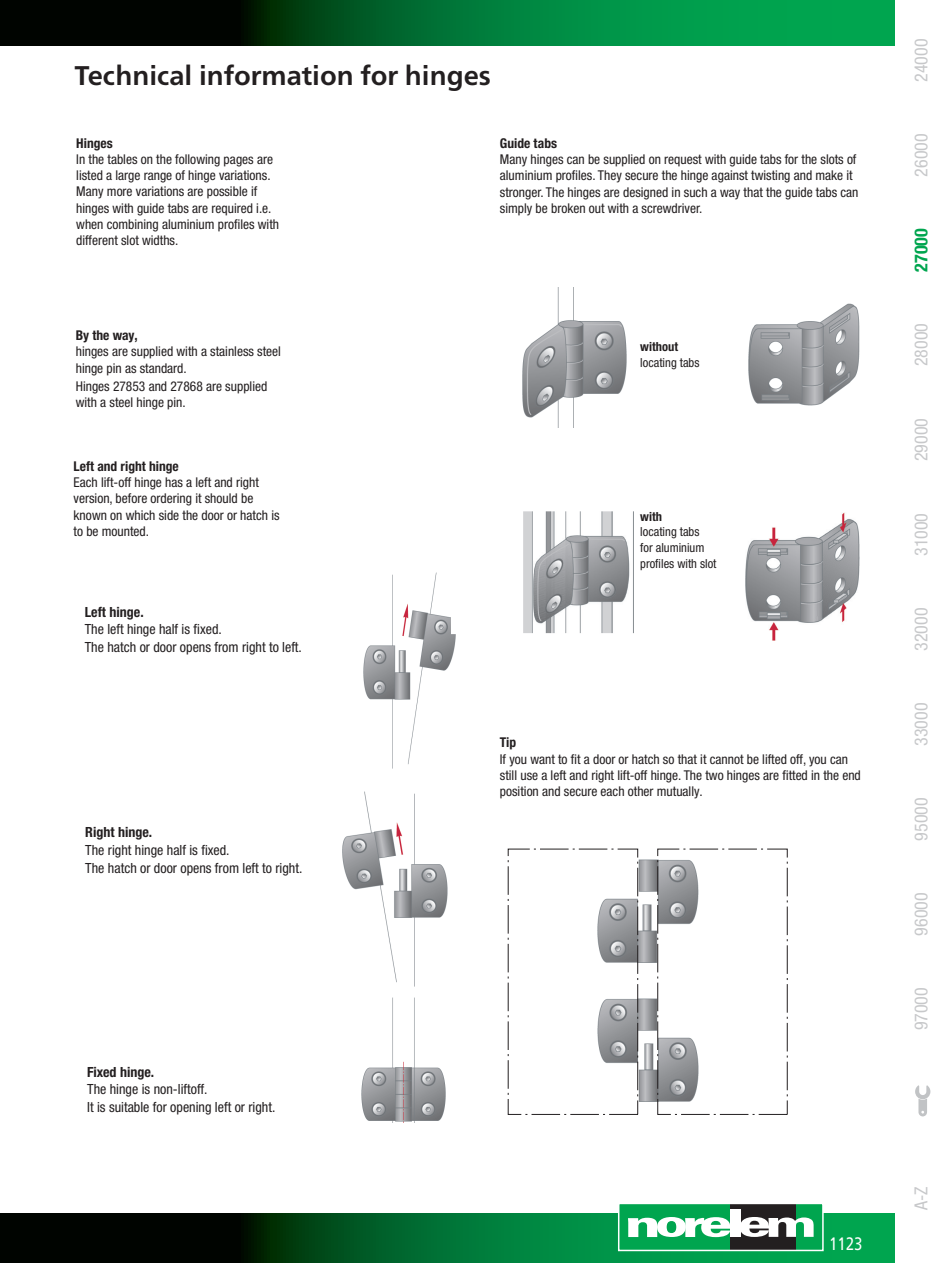
<style>
.page{position:relative;width:936px;height:1263px;background:#fff}
.page>*{position:absolute;margin:0;border:0;box-sizing:border-box;transform-origin:0 0}
.t1{font:700 27px "Frutiger Neue LTW1 G";color:#231f20}
.t2{font:condensed 18px "Helvetica Neue LTW1 G";color:#c7c8ca}
.t3{font:700 condensed 18px "Helvetica Neue LTW1 G";color:#00a54f}
.t4{font:18px "Frutiger Neue LTW1 G";color:#fff;scale:.81 1}
.t5{font:condensed 13.95px/17.7px "Helvetica Neue LTW1 G";color:#231f20}
.t6{font:700 condensed 13.95px "Helvetica Neue LTW1 G";color:#231f20}
.t7{font:condensed 13.5px/16.2px "Helvetica Neue LTW1 G";color:#231f20}
.t8{font:700 condensed 13.5px "Helvetica Neue LTW1 G";color:#231f20}
.t9{font:condensed 12.45px/15.9px "Helvetica Neue LTW1 G";color:#231f20}
.t10{font:700 condensed 12.45px "Helvetica Neue LTW1 G";color:#231f20}
</style>
<div class="page">
<svg style="left:0;top:0;width:894px;height:46px;background:#005e2a"></svg>
<svg style="left:0;top:1213px;width:894px;height:50px;background:#005024"></svg>
<div style="left:618px;top:1203px;width:204px;height:47px;background:#00a54f"></div>
<div style="left:730px;top:1203px;width:65px;height:47px;background:#231f20"></div>
<svg style="left:628px;top:1217px;width:102px;height:20px"></svg>
<div style="left:730px;top:1209px;width:10px;height:28px;background:#fff"></div>
<svg style="left:740px;top:1217px;width:73px;height:20px"></svg>
<div style="left:618px;top:1203px;width:205px;height:48px;border:2px solid #fff"></div>
<svg style="left:915px;top:1085px;width:15px;height:31px"></svg>
<img style="left:361px;top:997px;width:84px;height:125px">
<img style="left:363px;top:573px;width:88px;height:196px">
<img style="left:343px;top:792px;width:104px;height:194px">
<img style="left:597px;top:860px;width:101px;height:102px">
<img style="left:597px;top:999px;width:101px;height:102px">
<div style="left:657px;top:849px;width:130px;height:266px;border:1px dashed #231f20"></div>
<div style="left:507px;top:849px;width:131px;height:266px;border:1px dashed #231f20"></div>
<svg style="left:451px;top:511px;width:183px;height:150px"></svg>
<img style="left:522px;top:287px;width:104px;height:141px">
<img style="left:745px;top:512px;width:114px;height:128px">
<img style="left:748px;top:304px;width:111px;height:101px">
<h1 class="t1" style="left:74px;top:60px;width:418px">Technical information for hinges</h1>
<p class="t8" style="left:76px;top:135px;width:38px">Hinges</p>
<p class="t7" style="left:76px;top:151px;width:204px">In the tables on the following pages are listed a large range of hinge variations.<br>Many more variations are possible if hinges with guide tabs are required i.e. when combining aluminium profiles with different slot widths.</p>
<p class="t8" style="left:500px;top:135px;width:59px">Guide tabs</p>
<p class="t7" style="left:500px;top:151px;width:360px">Many hinges can be supplied on request with guide tabs for the slots of aluminium profiles. They secure the hinge against twisting and make it stronger. The hinges are designed in such a way that the guide tabs can simply be broken out with a screwdriver.</p>
<p class="t8" style="left:76px;top:327px;width:63px">By the way,</p>
<p class="t7" style="left:76px;top:344px;width:207px">hinges are supplied with a stainless steel hinge pin as standard.</p>
<p class="t7" style="left:76px;top:378px;width:193px">Hinges 27853 and 27868 are supplied with a steel hinge pin.</p>
<p class="t8" style="left:74px;top:458px;width:107px">Left and right hinge</p>
<p class="t7" style="left:74px;top:474px;width:207px">Each lift-off hinge has a left and right version, before ordering it should be known on which side the door or hatch is to be mounted.</p>
<p class="t6" style="left:85px;top:603px;width:60px">Left hinge.</p>
<p class="t5" style="left:85px;top:621px;width:219px">The left hinge half is fixed.<br>The hatch or door opens from right to left.</p>
<p class="t6" style="left:85px;top:824px;width:68px">Right hinge.</p>
<p class="t5" style="left:85px;top:841px;width:219px">The right hinge half is fixed.<br>The hatch or door opens from left to right.</p>
<p class="t10" style="left:640px;top:339px;width:39px">without</p>
<p class="t9" style="left:640px;top:354px;width:61px">locating tabs</p>
<p class="t10" style="left:640px;top:509px;width:23px">with</p>
<p class="t9" style="left:640px;top:524px;width:78px">locating tabs<br>for aluminium profiles with slot</p>
<p class="t8" style="left:500px;top:734px;width:18px">Tip</p>
<p class="t7" style="left:500px;top:751px;width:362px">If you want to fit a door or hatch so that it cannot be lifted off, you can still use a left and right lift-off hinge. The two hinges are fitted in the end position and secure each other mutually.</p>
<p class="t6" style="left:87px;top:1063px;width:69px">Fixed hinge.</p>
<p class="t5" style="left:87px;top:1081px;width:190px">The hinge is non-lifto .<br>It is suitable for opening left or right.</p>
<h2 class="t4" style="left:829px;top:1233px;width:43px">1123</h2>
<h2 class="t2" style="left:910px;top:82px;width:45px;rotate:-90deg">24000</h2>
<h2 class="t2" style="left:910px;top:177px;width:45px;rotate:-90deg">26000</h2>
<h2 class="t3" style="left:910px;top:271px;width:45px;rotate:-90deg">27000</h2>
<h2 class="t2" style="left:910px;top:366px;width:45px;rotate:-90deg">28000</h2>
<h2 class="t2" style="left:910px;top:461px;width:45px;rotate:-90deg">29000</h2>
<h2 class="t2" style="left:910px;top:556px;width:45px;rotate:-90deg">31000</h2>
<h2 class="t2" style="left:910px;top:651px;width:45px;rotate:-90deg">32000</h2>
<h2 class="t2" style="left:910px;top:746px;width:45px;rotate:-90deg">33000</h2>
<h2 class="t2" style="left:910px;top:841px;width:45px;rotate:-90deg">95000</h2>
<h2 class="t2" style="left:910px;top:936px;width:45px;rotate:-90deg">96000</h2>
<h2 class="t2" style="left:910px;top:1030px;width:45px;rotate:-90deg">97000</h2>
<h2 class="t2" style="left:910px;top:1210px;width:25px;rotate:-90deg">A-Z</h2>
</div>
